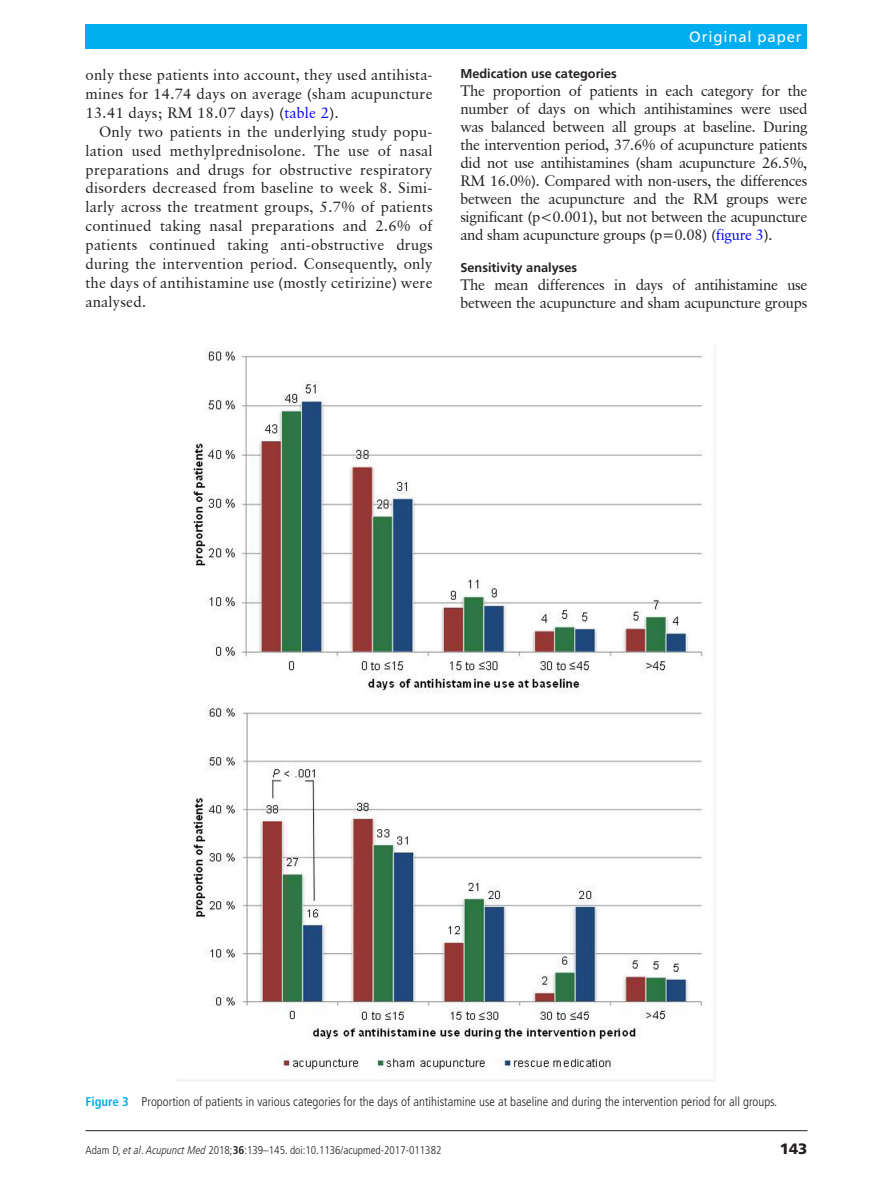
<style>
.page{position:relative;width:893px;height:1191px;background:#fff}
.page>*{position:absolute;margin:0;border:0;box-sizing:border-box;transform-origin:0 0}
.t1{font:15px/18.9px "Classical Garamond BT";letter-spacing:-.02em;color:#231f20;text-align:justify}
.t2{font:15px "Frutiger LT Std";letter-spacing:.055em;color:#fff}
.t3{font:900 15px "Frutiger LT Std";color:#231f20}
.t4{font:300 condensed 12.75px "Frutiger LT Pro";color:#231f20}
.t5{font:700 12.75px "Frutiger LT Std";color:#231f20}
.t6{font:300 condensed 11.25px "Frutiger LT Pro";color:#231f20}
.s1{color:#00f}
.s2{font-weight:700;color:#00aeef}
.s3{font-style:italic}
.s4{font-weight:700}
</style>
<div class="page">
<hr style="left:86px;top:1130px;width:721px;height:1px;background:#231f20">
<div style="left:86px;top:24px;width:721px;height:24px;background:#00aeef"></div>
<img style="left:177px;top:348px;width:539px;height:733px">
<p class="t1" style="left:85px;top:65px;width:349px">only these patients into account, they used antihista&shy;mines for 14.74 days on average (sham acupuncture 13.41 days; RM 18.07 days) (<span class="s1">table 2</span>).</p>
<p class="t1" style="left:85px;top:122px;width:349px;text-indent:14px">Only two patients in the underlying study popu&shy;lation used methylprednisolone. The use of nasal preparations and drugs for obstructive respiratory disorders decreased from baseline to week 8. Simi&shy;larly across the treatment groups, 5.7% of patients continued taking nasal preparations and 2.6% of patients continued taking anti-obstructive drugs during the intervention period. Consequently, only the days of antihistamine use (mostly cetirizine) were analysed.</p>
<p class="t2" style="left:689px;top:28px;width:114px">Original paper</p>
<p class="t5" style="left:460px;top:66px;width:158px">Medication use categories</p>
<p class="t1" style="left:460px;top:81px;width:349px;line-height:18px">The proportion of patients in each category for the number of days on which antihistamines were used was balanced between all groups at baseline. During the intervention period, 37.6% of acupuncture patients did not use antihistamines (sham acupuncture 26.5%, RM 16.0%). Compared with non-users, the differences between the acupuncture and the RM groups were significant (p&lt;0.001), but not between the acupuncture and sham acupuncture groups (p=0.08) (<span class="s1">figure 3</span>).</p>
<p class="t5" style="left:460px;top:260px;width:118px">Sensitivity analyses</p>
<p class="t1" style="left:460px;top:275px;width:349px;line-height:18px">The mean differences in days of antihistamine use between the acupuncture and sham acupuncture groups</p>
<p class="t4" style="left:86px;top:1094px;width:693px"><span class="s2">Figure 3</span> Proportion of patients in various categories for the days of antihistamine use at baseline and during the intervention period for all groups.</p>
<p class="t6" style="left:86px;top:1143px;width:357px">Adam D, <span class="s3">et al</span>. <span class="s3">Acupunct Med</span> 2018;<span class="s4">36</span>:139–145. doi:10.1136/acupmed-2017-011382</p>
<p class="t3" style="left:780px;top:1139px;width:29px">143</p>
</div>
